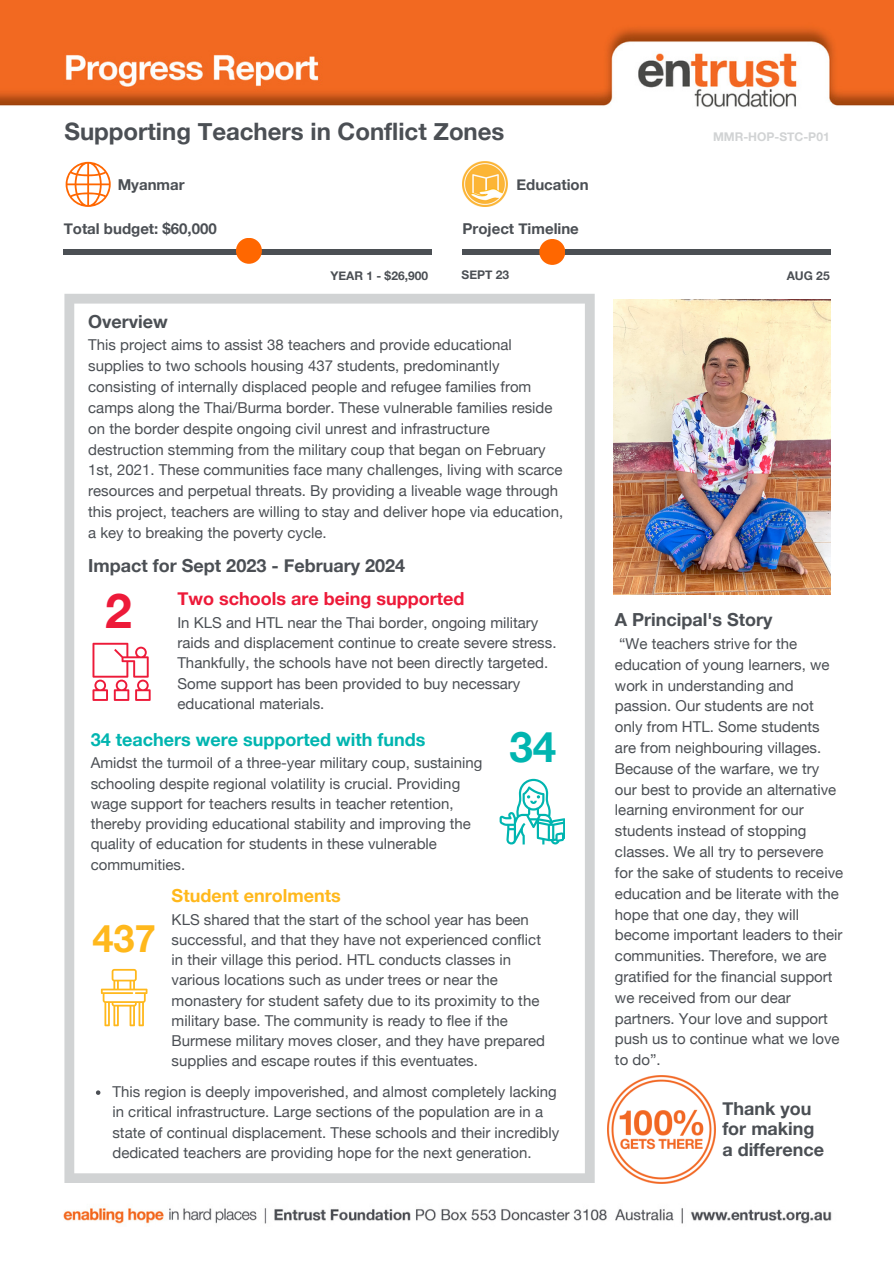
<style>
.page{position:relative;width:894px;height:1264px;background:#fff}
.page>*{position:absolute;margin:0;border:0;box-sizing:border-box;transform-origin:0 0}
.t1{font:700 48px "Helvetica Neue";color:#ed1a39}
.t2{font:700 42.15px "Helvetica Neue";color:#00b5b0}
.t3{font:700 37.95px "Helvetica Neue";color:#ffb81c}
.t4{font:700 24px "Helvetica Neue";color:#4b4f54}
.t5{font:700 18px/20.9px "Helvetica Neue";color:#4b4f54}
.t6{font:700 18px "Helvetica Neue";color:#00b5b0}
.t7{font:700 18px "Helvetica Neue";color:#ed1a39}
.t8{font:700 18px "Helvetica Neue";color:#ffb81c}
.t9{font:15px/20.9px "Helvetica Neue";color:#4b4f54}
.t10{font:700 15px "Helvetica Neue";color:#4b4f54}
.t11{font:700 12px "Helvetica Neue";color:#4b4f54}
.t12{font:700 12px "Helvetica Neue";color:#d1d3d4}
</style>
<div class="page">
<img style="left:0;top:0;width:893px;height:1224px">
<svg style="left:64px;top:294px;width:530px;height:888px"></svg>
<div style="left:63px;top:250px;width:368px;height:5px;background:#4b4f54"></div>
<div style="left:462px;top:250px;width:368px;height:5px;background:#4b4f54"></div>
<div style="left:539px;top:239px;width:26px;height:26px;background:#ff6700;border-radius:50%"></div>
<div style="left:236px;top:238px;width:26px;height:26px;background:#ff6700;border-radius:50%"></div>
<img style="left:607px;top:1075px;width:108px;height:108px">
<svg style="left:66px;top:162px;width:45px;height:45px"></svg>
<img style="left:462px;top:162px;width:45px;height:45px">
<svg style="left:92px;top:642px;width:59px;height:59px"></svg>
<svg style="left:499px;top:778px;width:65px;height:66px"></svg>
<svg style="left:101px;top:968px;width:46px;height:58px"></svg>
<img style="left:613px;top:299px;width:216px;height:295px">
<svg style="left:96px;top:1090px;width:4px;height:4px"></svg>
<p class="t4" style="left:64px;top:117px;width:441px">Supporting Teachers in Conflict Zones</p>
<p class="t10" style="left:118px;top:175px;width:68px">Myanmar</p>
<h3 class="t10" style="left:516px;top:175px;width:74px">Education</h3>
<p class="t12" style="left:712px;top:129px;width:118px">MMR-HOP-STC-P01</p>
<h1 class="t10" style="left:64px;top:219px;width:155px">Total budget: $60,000</h1>
<p class="t10" style="left:462px;top:219px;width:118px">Project Timeline</p>
<p class="t11" style="left:330px;top:268px;width:99px">YEAR 1 - $26,900</p>
<p class="t11" style="left:461px;top:268px;width:49px">SEPT 23</p>
<h5 class="t11" style="left:786px;top:268px;width:44px">AUG 25</h5>
<h4 class="t5" style="left:88px;top:310px;width:81px">Overview</h4>
<h4 class="t9" style="left:88px;top:334px;width:476px">This project aims to assist 38 teachers and provide educational supplies to two schools housing 437 students, predominantly consisting of internally displaced people and refugee families from camps along the Thai/Burma border. These vulnerable families reside on the border despite ongoing civil unrest and infrastructure destruction stemming from the military coup that began on February 1st, 2021. These communities face many challenges, living with scarce resources and perpetual threats. By providing a liveable wage through this project, teachers are willing to stay and deliver hope via education, a key to breaking the poverty cycle.</h4>
<h5 class="t5" style="left:88px;top:554px;width:318px">Impact for Sept 2023 - February 2024</h5>
<p class="t7" style="left:177px;top:588px;width:288px">Two schools are being supported</p>
<p class="t9" style="left:177px;top:612px;width:380px;line-height:20.2px">In KLS and HTL near the Thai border, ongoing military raids and displacement continue to create severe stress.<br>Thankfully, the schools have not been directly targeted.<br>Some support has been provided to buy necessary educational materials.</p>
<p class="t6" style="left:91px;top:728px;width:336px">34 teachers were supported with funds</p>
<p class="t9" style="left:91px;top:752px;width:393px;line-height:20.2px">Amidst the turmoil of a three-year military coup, sustaining schooling despite regional volatility is crucial. Providing wage support for teachers results in teacher retention, thereby providing educational stability and improving the quality of education for students in these vulnerable commumities.</p>
<p class="t1" style="left:105px;top:581px;width:28px">2</p>
<p class="t2" style="left:509px;top:721px;width:48px">34</p>
<h4 class="t3" style="left:92px;top:914px;width:65px">437</h4>
<h4 class="t8" style="left:172px;top:884px;width:171px">Student enrolments</h4>
<h4 class="t9" style="left:172px;top:908px;width:374px;line-height:20.2px">KLS shared that the start of the school year has been successful, and that they have not experienced conflict in their village this period. HTL conducts classes in various locations such as under trees or near the monastery for student safety due to its proximity to the military base. The community is ready to flee if the Burmese military moves closer, and they have prepared supplies and escape routes if this eventuates.</h4>
<h5 class="t9" style="left:112px;top:1081px;width:448px;line-height:20.2px">This region is deeply impoverished, and almost completely lacking in critical infrastructure. Large sections of the population are in a state of continual displacement. These schools and their incredibly dedicated teachers are providing hope for the next generation.</h5>
<h5 class="t5" style="left:614px;top:609px;width:159px">A Principal's Story</h5>
<h4 class="t9" style="left:614px;top:633px;width:230px">“We teachers strive for the education of young learners, we work in understanding and passion. Our students are not only from HTL. Some students are from neighbouring villages.<br>Because of the warfare, we try our best to provide an alternative learning environment for our students instead of stopping classes. We all try to persevere for the sake of students to receive education and be literate with the hope that one day, they will become important leaders to their communities. Therefore, we are gratified for the financial support we received from our dear partners. Your love and support push us to continue what we love to do”.</h4>
<h3 class="t5" style="left:722px;top:1097px;width:94px">Thank you for making</h3>
<p class="t5" style="left:722px;top:1139px;width:103px">a difference</p>
</div>
